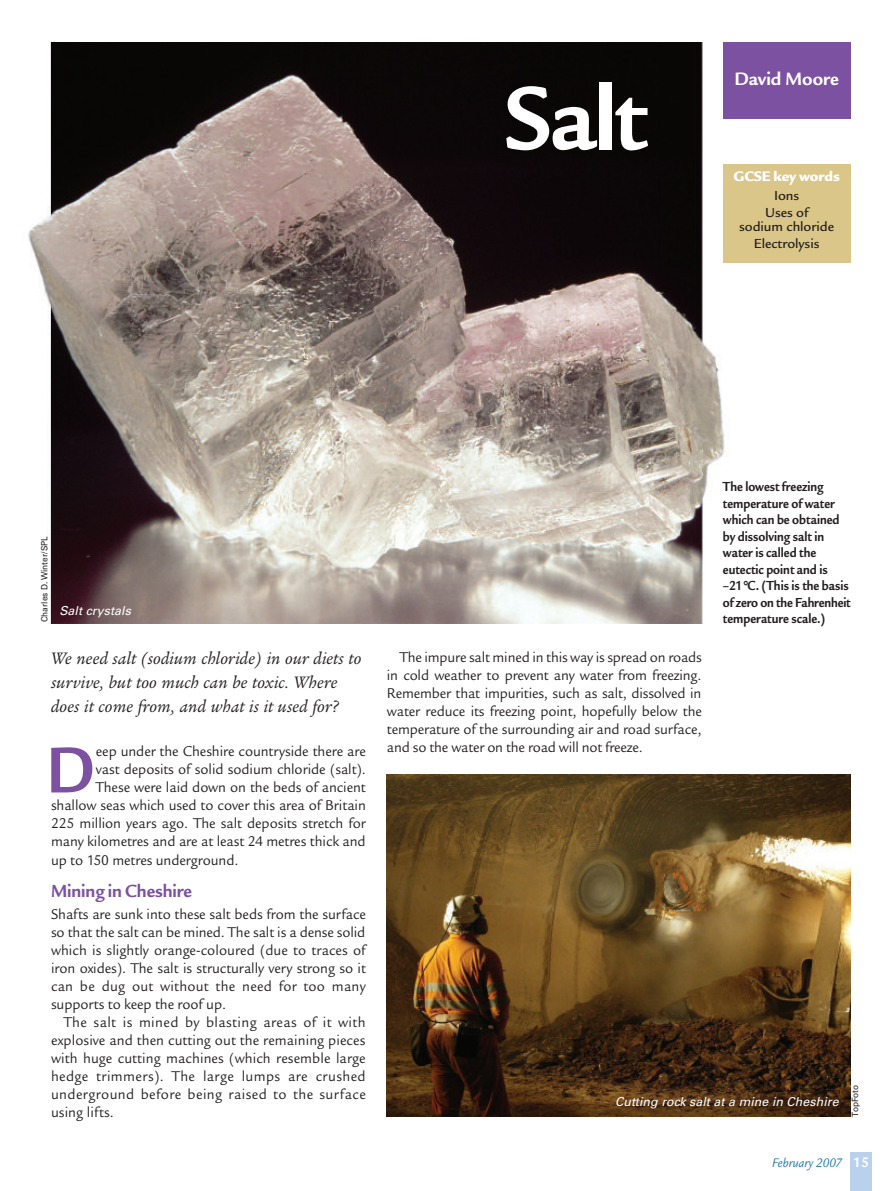
<style>
.page{position:relative;width:893px;height:1191px;background:#fff}
.page>*{position:absolute;margin:0;border:0;box-sizing:border-box;transform-origin:0 0}
.t1{font:700 97.5px "Legacy San ITC";color:#fff;scale:.96 1}
.t2{font:700 70.35px "Legacy San ITC";color:#7c51a1;scale:.9 1}
.t3{font:700 19.5px "Legacy San ITC";color:#fff}
.t4{font:700 19.2px "Legacy San ITC";letter-spacing:-.005em;color:#7c51a1;scale:.96 1}
.t5{font:italic 18px/24px "Legacy Ser ITC";letter-spacing:.01em;color:#231f20}
.t6{font:15.3px/18px "Legacy San ITC";letter-spacing:-.005em;color:#231f20;text-align:justify;scale:.95 1}
.t7{font:15px "Legacy San ITC Ultr";letter-spacing:-.005em;color:#fff}
.t8{font:700 14.25px/16.5px "Legacy San ITC";color:#231f20;scale:.88 1}
.t9{font:500 14.25px/17px "Legacy San ITC";letter-spacing:-.005em;color:#231f20;text-align:center}
.t10{font:italic 13.5px "Legacy San ITC";letter-spacing:-.005em;color:#217bb0;scale:.95 1}
.t11{font:italic 12.3px "Univers";letter-spacing:.005em;color:#fff}
.t12{font:8.7px "Univers";letter-spacing:.005em;color:#231f20;scale:.96 1}
.s1{font-weight:700;font-style:normal;font-size:15px;color:#fff}
</style>
<div class="page">
<img style="left:28px;top:43px;width:697px;height:580px">
<div style="left:850px;top:1152px;width:22px;height:39px;background:#b9d1ec"></div>
<div style="left:723px;top:43px;width:127px;height:76px;background:#7c51a1"></div>
<div style="left:723px;top:164px;width:127px;height:99px;background:#dbc689"></div>
<img style="left:387px;top:774px;width:463px;height:342px">
<h1 class="t1" style="left:504px;top:58px;width:150px">Salt</h1>
<p class="t3" style="left:734px;top:67px;width:106px">David Moore</p>
<p class="t7" style="left:733px;top:167px;width:108px">GCSE key words</p>
<p class="t9" style="left:765px;top:187px;width:45px">Ions<br>Uses of</p>
<p class="t9" style="left:739px;top:217px;width:96px">sodium chloride<br>Electrolysis</p>
<p class="t12" style="left:41px;top:622px;width:91px;rotate:-90deg">Charles D. Winter/SPL</p>
<p class="t11" style="left:60px;top:606px;width:73px">Salt crystals</p>
<p class="t5" style="left:51px;top:646px;width:312px">We need salt (sodium chloride) in our diets to survive, but too much can be toxic. Where does it come from, and what is it used for?</p>
<h2 class="t2" style="left:46px;top:727px;width:55px">D</h2>
<p class="t6" style="left:96px;top:742px;width:286px">eep under the Cheshire countryside there are</p>
<p class="t6" style="left:96px;top:760px;width:286px">vast deposits of solid sodium chloride (salt).</p>
<p class="t6" style="left:96px;top:778px;width:286px">These were laid down on the beds of ancient</p>
<p class="t6" style="left:51px;top:796px;width:333px">shallow seas which used to cover this area of Britain</p>
<p class="t6" style="left:51px;top:814px;width:333px">225 million years ago. The salt deposits stretch for</p>
<p class="t6" style="left:51px;top:832px;width:333px">many kilometres and are at least 24 metres thick and</p>
<p class="t6" style="left:51px;top:850px;width:199px">up to 150 metres underground.</p>
<p class="t4" style="left:51px;top:878px;width:148px">Mining in Cheshire</p>
<p class="t6" style="left:51px;top:904px;width:333px">Shafts are sunk into these salt beds from the surface so that the salt can be mined. The salt is a dense solid which is slightly orange-coloured (due to traces of iron oxides). The salt is structurally very strong so it can be dug out without the need for too many supports to keep the roof up.</p>
<p class="t6" style="left:51px;top:1012px;width:333px;text-indent:13px">The salt is mined by blasting areas of it with explosive and then cutting out the remaining pieces with huge cutting machines (which resemble large hedge trimmers). The large lumps are crushed underground before being raised to the surface using lifts.</p>
<p class="t8" style="left:723px;top:478px;width:147px">The lowest freezing temperature of water which can be obtained by dissolving salt in water is called the eutectic point and is –21°C. (This is the basis of zero on the Fahrenheit</p>
<p class="t6" style="left:387px;top:647px;width:333px;text-indent:13px">The impure salt mined in this way is spread on roads in cold weather to prevent any water from freezing.<br>Remember that impurities, such as salt, dissolved in water reduce its freezing point, hopefully below the temperature of the surrounding air and road surface, and so the water on the road will not freeze.</p>
<p class="t8" style="left:723px;top:610px;width:118px">temperature scale.)</p>
<p class="t11" style="left:615px;top:1097px;width:225px">Cutting rock salt at a mine in Cheshire</p>
<p class="t12" style="left:852px;top:1116px;width:35px;rotate:-90deg">TopFoto</p>
<p class="t10" style="left:772px;top:1154px;width:103px">February 2007 <span class="s1">15</span></p>
</div>
